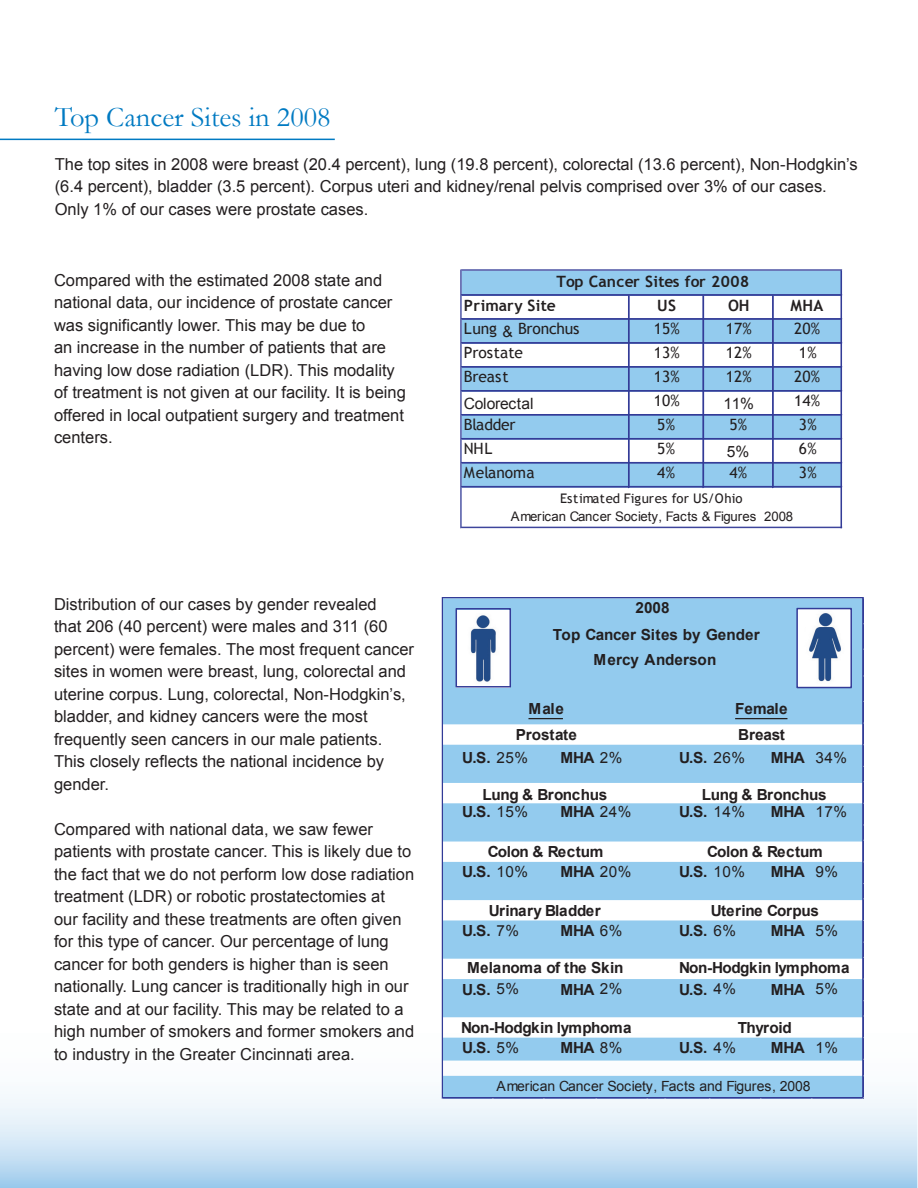
<style>
.page{position:relative;width:918px;height:1188px;background:#fff}
.page>*{position:absolute;margin:0;border:0;box-sizing:border-box;transform-origin:0 0}
.t1{font:28.5px "Garamond";color:#007ac2}
.t2{font:16.5px/22.5px "Arial";color:#231f20}
.t3{font:15.6px "Trebuchet MS";letter-spacing:-.005em;color:#231f20}
.t4{font:700 15.6px "Trebuchet MS";letter-spacing:.01em;color:#231f20}
.t5{font:15.6px "Arial";letter-spacing:-.015em;color:#231f20}
.t6{font:700 15.3px "Arial";letter-spacing:-.025em;color:#231f20}
.t7{font:700 15.3px "Arial";color:#231f20}
.t8{font:700 15.3px "Arial";letter-spacing:-.005em;color:#231f20}
.t9{font:13.95px "Arial";letter-spacing:-.01em;color:#231f20}
.t10{font:13.2px "Arial";letter-spacing:-.01em;color:#231f20}
.t11{font:13.2px "Trebuchet MS";letter-spacing:.005em;color:#231f20}
.s1{font-family:"Arial"}
.s2{font-weight:400}
</style>
<div class="page">
<svg style="left:0;top:961px;width:917px;height:227px"></svg>
<hr style="left:0;top:139px;width:335px;height:1px;background:#007ac2">
<svg style="left:442px;top:597px;width:423px;height:503px"></svg>
<img style="left:459px;top:611px;width:49px;height:74px">
<div style="left:456px;top:608px;width:55px;height:80px;border:2px solid #333b97"></div>
<img style="left:799px;top:611px;width:50px;height:74px">
<div style="left:796px;top:608px;width:56px;height:80px;border:2px solid #333b97"></div>
<svg style="left:460px;top:269px;width:382px;height:259px"></svg>
<hr style="left:841px;top:271px;width:1px;height:257px;background:#333b97">
<h1 class="t1" style="left:55px;top:98px;width:277px">Top Cancer Sites in 2008</h1>
<p class="t2" style="left:55px;top:153px;width:805px">The top sites in 2008 were breast (20.4 percent), lung (19.8 percent), colorectal (13.6 percent), Non-Hodgkin’s (6.4 percent), bladder (3.5 percent). Corpus uteri and kidney/renal pelvis comprised over 3% of our cases.<br>Only 1% of our cases were prostate cases.</p>
<p class="t2" style="left:54px;top:269px;width:353px">Compared with the estimated 2008 state and national data, our incidence of prostate cancer was significantly lower. This may be due to<br>an increase in the number of patients that are having low dose radiation (LDR). This modality of treatment is not given at our facility. It is being offered in local outpatient surgery and treatment centers.</p>
<p class="t2" style="left:54px;top:593px;width:362px">Distribution of our cases by gender revealed<br>that 206 (40 percent) were males and 311 (60 percent) were females. The most frequent cancer sites in women were breast, lung, colorectal and uterine corpus. Lung, colorectal, Non-Hodgkin’s, bladder, and kidney cancers were the most frequently seen cancers in our male patients.<br>This closely reflects the national incidence by gender.</p>
<p class="t2" style="left:54px;top:818px;width:362px">Compared with national data, we saw fewer patients with prostate cancer. This is likely due to the fact that we do not perform low dose radiation treatment (LDR) or robotic prostatectomies at<br>our facility and these treatments are often given for this type of cancer. Our percentage of lung cancer for both genders is higher than is seen nationally. Lung cancer is traditionally high in our state and at our facility. This may be related to a high number of smokers and former smokers and to industry in the Greater Cincinnati area.</p>
<p class="t4" style="left:556px;top:272px;width:194px">Top Cancer Sites for 2008</p>
<p class="t4" style="left:464px;top:296px;width:93px">Primary Site</p>
<p class="t4" style="left:657px;top:296px;width:20px">US</p>
<p class="t4" style="left:728px;top:296px;width:23px">OH</p>
<p class="t4" style="left:791px;top:296px;width:34px">MHA</p>
<p class="t3" style="left:464px;top:320px;width:117px">Lung <span class="s1">&amp;</span> Bronchus</p>
<p class="t3" style="left:654px;top:320px;width:28px">15%</p>
<p class="t3" style="left:726px;top:320px;width:28px">17%</p>
<p class="t3" style="left:794px;top:320px;width:28px">20%</p>
<p class="t3" style="left:464px;top:344px;width:60px">Prostate</p>
<p class="t3" style="left:654px;top:344px;width:28px">13%</p>
<p class="t3" style="left:726px;top:344px;width:28px">12%</p>
<p class="t3" style="left:799px;top:344px;width:19px">1%</p>
<p class="t3" style="left:464px;top:368px;width:46px">Breast</p>
<p class="t3" style="left:654px;top:368px;width:28px">13%</p>
<p class="t3" style="left:726px;top:368px;width:28px">12%</p>
<p class="t3" style="left:794px;top:368px;width:28px">20%</p>
<p class="t5" style="left:464px;top:393px;width:71px">Colorectal</p>
<p class="t3" style="left:654px;top:392px;width:28px">10%</p>
<p class="t5" style="left:723px;top:393px;width:32px">11%</p>
<p class="t3" style="left:794px;top:392px;width:28px">14%</p>
<p class="t3" style="left:464px;top:416px;width:53px">Bladder</p>
<p class="t3" style="left:657px;top:416px;width:19px">5%</p>
<p class="t3" style="left:729px;top:416px;width:19px">5%</p>
<p class="t3" style="left:799px;top:416px;width:19px">3%</p>
<p class="t3" style="left:464px;top:440px;width:30px">NHL</p>
<p class="t3" style="left:657px;top:440px;width:19px">5%</p>
<p class="t5" style="left:727px;top:441px;width:24px">5%</p>
<p class="t3" style="left:799px;top:440px;width:19px">6%</p>
<p class="t3" style="left:464px;top:464px;width:72px">Melanoma</p>
<p class="t3" style="left:657px;top:464px;width:19px">4%</p>
<p class="t3" style="left:729px;top:464px;width:19px">4%</p>
<p class="t3" style="left:799px;top:464px;width:19px">3%</p>
<p class="t11" style="left:560px;top:491px;width:184px">Estimated Figures for US/Ohio</p>
<p class="t10" style="left:511px;top:507px;width:284px">American Cancer Society, Facts &amp; Figures 2008</p>
<p class="t6" style="left:636px;top:598px;width:35px">2008</p>
<p class="t7" style="left:553px;top:625px;width:209px">Top Cancer Sites by Gender</p>
<p class="t7" style="left:594px;top:650px;width:124px">Mercy Anderson</p>
<p class="t6" style="left:528px;top:698px;width:37px">Male</p>
<p class="t6" style="left:735px;top:698px;width:54px">Female</p>
<p class="t8" style="left:516px;top:725px;width:63px">Prostate</p>
<p class="t6" style="left:738px;top:725px;width:48px">Breast</p>
<p class="t6" style="left:462px;top:747px;width:67px">U.S. <span class="s2">25%</span></p>
<p class="t6" style="left:560px;top:747px;width:64px">MHA <span class="s2">2%</span></p>
<p class="t6" style="left:679px;top:747px;width:67px">U.S. <span class="s2">26%</span></p>
<p class="t6" style="left:771px;top:747px;width:78px">MHA <span class="s2">34%</span></p>
<p class="t6" style="left:483px;top:784px;width:126px">Lung &amp; Bronchus</p>
<p class="t6" style="left:702px;top:784px;width:126px">Lung &amp; Bronchus</p>
<p class="t6" style="left:462px;top:802px;width:67px">U.S. <span class="s2">15%</span></p>
<p class="t6" style="left:560px;top:802px;width:73px">MHA <span class="s2">24%</span></p>
<p class="t6" style="left:679px;top:802px;width:67px">U.S. <span class="s2">14%</span></p>
<p class="t6" style="left:771px;top:802px;width:78px">MHA <span class="s2">17%</span></p>
<p class="t6" style="left:488px;top:842px;width:117px">Colon &amp; Rectum</p>
<p class="t6" style="left:707px;top:842px;width:117px">Colon &amp; Rectum</p>
<p class="t6" style="left:462px;top:862px;width:67px">U.S. <span class="s2">10%</span></p>
<p class="t6" style="left:560px;top:862px;width:73px">MHA <span class="s2">20%</span></p>
<p class="t6" style="left:679px;top:862px;width:67px">U.S. <span class="s2">10%</span></p>
<p class="t6" style="left:771px;top:862px;width:69px">MHA <span class="s2">9%</span></p>
<p class="t6" style="left:489px;top:900px;width:113px">Urinary Bladder</p>
<p class="t6" style="left:711px;top:900px;width:110px">Uterine Corpus</p>
<p class="t6" style="left:462px;top:920px;width:58px">U.S. <span class="s2">7%</span></p>
<p class="t6" style="left:560px;top:920px;width:64px">MHA <span class="s2">6%</span></p>
<p class="t6" style="left:679px;top:920px;width:58px">U.S. <span class="s2">6%</span></p>
<p class="t6" style="left:771px;top:920px;width:69px">MHA <span class="s2">5%</span></p>
<p class="t7" style="left:467px;top:957px;width:158px">Melanoma of the Skin</p>
<p class="t6" style="left:679px;top:957px;width:172px">Non-Hodgkin lymphoma</p>
<p class="t6" style="left:462px;top:979px;width:58px">U.S. <span class="s2">5%</span></p>
<p class="t6" style="left:560px;top:979px;width:64px">MHA <span class="s2">2%</span></p>
<p class="t6" style="left:679px;top:979px;width:58px">U.S. <span class="s2">4%</span></p>
<p class="t6" style="left:771px;top:979px;width:69px">MHA <span class="s2">5%</span></p>
<p class="t6" style="left:461px;top:1018px;width:172px">Non-Hodgkin lymphoma</p>
<p class="t6" style="left:738px;top:1018px;width:56px">Thyroid</p>
<p class="t6" style="left:462px;top:1038px;width:58px">U.S. <span class="s2">5%</span></p>
<p class="t6" style="left:560px;top:1038px;width:64px">MHA <span class="s2">8%</span></p>
<p class="t6" style="left:679px;top:1038px;width:58px">U.S. <span class="s2">4%</span></p>
<p class="t6" style="left:771px;top:1038px;width:69px">MHA <span class="s2">1%</span></p>
<p class="t9" style="left:497px;top:1077px;width:316px">American Cancer Society, Facts and Figures, 2008</p>
</div>
